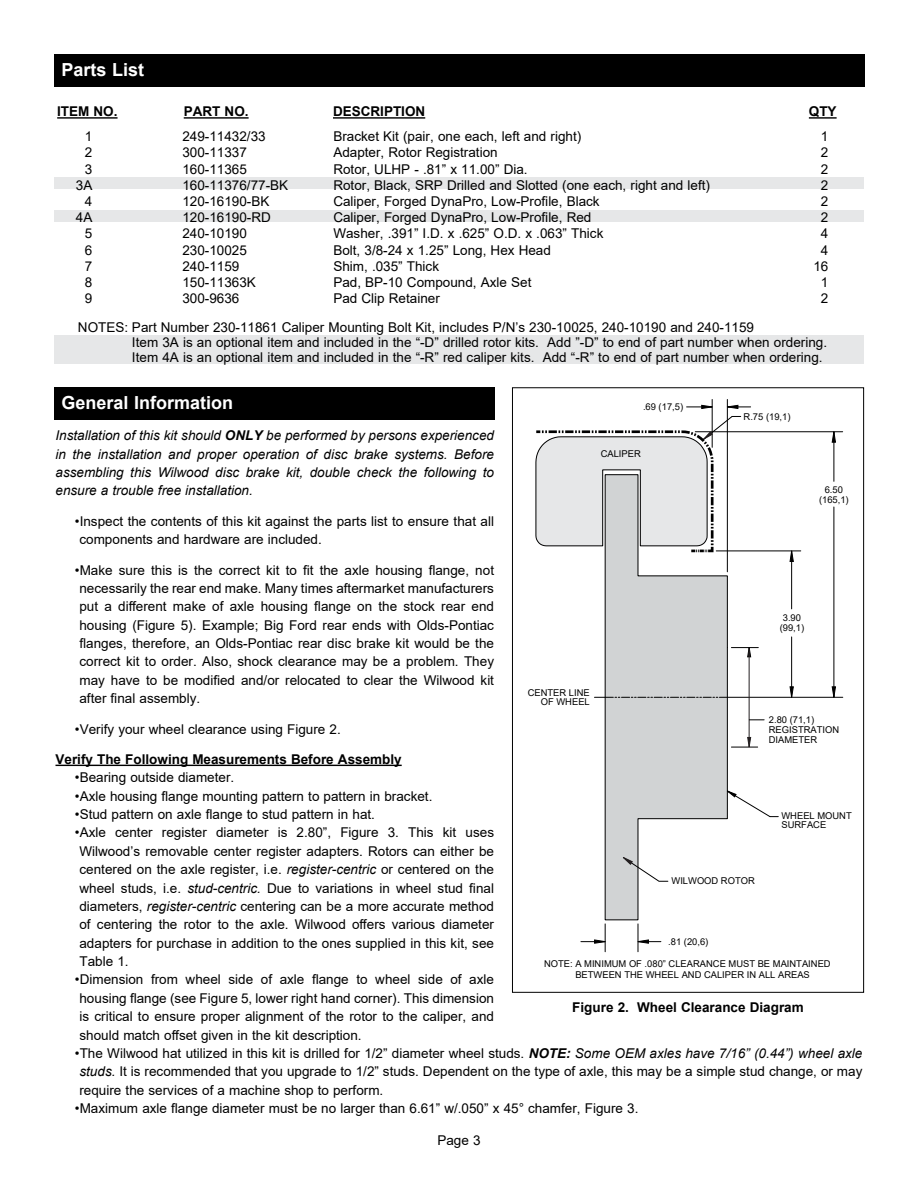
<style>
.page{position:relative;width:918px;height:1188px;background:#fff}
.page>*{position:absolute;margin:0;border:0;box-sizing:border-box;transform-origin:0 0}
.t1{font:700 18px "Arial";color:#fff}
.t2{font:13.5px/16.2px "Arial";color:#000}
.t3{font:italic 13.5px/18.3px "Arial";color:#000;text-align:justify}
.t4{font:700 13.5px "Arial";color:#000}
.t5{font:700 13.5px "Century Gothic";color:#000}
.t6{font:9.45px/10.1px "Arial";color:#000}
.s1{font-weight:700}
.s2{font-style:italic}
.s3{font-weight:700;font-style:italic}
</style>
<div class="page">
<hr style="left:56px;top:765px;width:346px;height:1px;background:#000">
<div style="left:54px;top:54px;width:810px;height:32px;background:#000"></div>
<div style="left:54px;top:387px;width:441px;height:33px;background:#000"></div>
<hr style="left:594px;top:697px;width:249px;height:1px;background:#000">
<hr style="left:791px;top:637px;width:1px;height:60px;background:#000">
<hr style="left:791px;top:551px;width:1px;height:58px;background:#000">
<hr style="left:716px;top:551px;width:85px;height:1px;background:#000">
<hr style="left:834px;top:507px;width:1px;height:190px;background:#000">
<hr style="left:834px;top:432px;width:1px;height:49px;background:#000">
<hr style="left:695px;top:431px;width:148px;height:1px;background:#000">
<hr style="left:712px;top:399px;width:1px;height:48px;background:#000">
<hr style="left:727px;top:399px;width:1px;height:173px;background:#000">
<svg style="left:789px;top:686px;width:5px;height:12px"></svg>
<svg style="left:789px;top:550px;width:5px;height:12px"></svg>
<svg style="left:831px;top:686px;width:5px;height:12px"></svg>
<svg style="left:831px;top:431px;width:5px;height:12px"></svg>
<svg style="left:687px;top:405px;width:26px;height:4px"></svg>
<svg style="left:727px;top:405px;width:24px;height:4px"></svg>
<svg style="left:637px;top:924px;width:24px;height:28px"></svg>
<svg style="left:581px;top:924px;width:25px;height:28px"></svg>
<svg style="left:604px;top:554px;width:124px;height:367px"></svg>
<svg style="left:726px;top:790px;width:52px;height:28px"></svg>
<svg style="left:731px;top:737px;width:27px;height:11px"></svg>
<svg style="left:727px;top:647px;width:31px;height:11px"></svg>
<hr style="left:749px;top:649px;width:1px;height:93px;background:#231f20">
<svg style="left:750px;top:719px;width:14px;height:1px"></svg>
<svg style="left:622px;top:856px;width:47px;height:26px"></svg>
<svg style="left:605px;top:697px;width:122px;height:1px"></svg>
<svg style="left:535px;top:416px;width:206px;height:138px"></svg>
<div style="left:54px;top:336px;width:810px;height:28px;background:#e6e7e8"></div>
<div style="left:54px;top:178px;width:810px;height:11px;background:#e6e7e8"></div>
<div style="left:54px;top:211px;width:810px;height:11px;background:#e6e7e8"></div>
<hr style="left:57px;top:117px;width:61px;height:2px;background:#000">
<hr style="left:184px;top:117px;width:65px;height:2px;background:#000">
<hr style="left:333px;top:117px;width:92px;height:2px;background:#000">
<hr style="left:809px;top:117px;width:28px;height:2px;background:#000">
<h1 class="t1" style="left:62px;top:57px;width:84px">Parts List</h1>
<p class="t4" style="left:57px;top:102px;width:62px">ITEM NO.</p>
<p class="t4" style="left:184px;top:102px;width:66px">PART NO.</p>
<p class="t4" style="left:333px;top:102px;width:94px">DESCRIPTION</p>
<p class="t4" style="left:809px;top:102px;width:29px">QTY</p>
<p class="t2" style="left:182px;top:128px;width:107px">249-11432/33<br>300-11337<br>160-11365<br>160-11376/77-BK<br>120-16190-BK<br>120-16190-RD<br>240-10190<br>230-10025<br>240-1159<br>150-11363K<br>300-9636</p>
<p class="t2" style="left:333px;top:128px;width:378px">Bracket Kit (pair, one each, left and right)<br>Adapter, Rotor Registration<br>Rotor, ULHP - .81” x 11.00” Dia.<br>Rotor, Black, SRP Drilled and Slotted (one each, right and left)<br>Caliper, Forged DynaPro, Low-Profile, Black<br>Caliper, Forged DynaPro, Low-Profile, Red<br>Washer, .391” I.D. x .625” O.D. x .063” Thick<br>Bolt, 3/8-24 x 1.25” Long, Hex Head<br>Shim, .035” Thick<br>Pad, BP-10 Compound, Axle Set<br>Pad Clip Retainer</p>
<p class="t2" style="left:76px;top:128px;width:18px;text-align:right">1<br>2<br>3<br>3A<br>4<br>4A<br>5<br>6<br>7<br>8<br>9</p>
<p class="t2" style="left:813px;top:128px;width:17px;text-align:center">1<br>2<br>2<br>2<br>2<br>2<br>4<br>4<br>16<br>1<br>2</p>
<p class="t2" style="left:132px;top:320px;width:697px;line-height:15px;text-indent:-54px">NOTES: Part Number 230-11861 Caliper Mounting Bolt Kit, includes P/N’s 230-10025, 240-10190 and 240-1159<br>Item 3A is an optional item and included in the “-D” drilled rotor kits. Add ”-D” to end of part number when ordering.<br>Item 4A is an optional item and included in the “-R” red caliper kits. Add “-R” to end of part number when ordering.</p>
<h1 class="t1" style="left:62px;top:390px;width:173px">General Information</h1>
<p class="t6" style="left:643px;top:401px;width:42px">.69 (17,5)</p>
<p class="t6" style="left:744px;top:411px;width:48px">R.75 (19,1)</p>
<p class="t3" style="left:56px;top:427px;width:440px">Installation of this kit should <span class="s1">ONLY</span> be performed by persons experienced in the installation and proper operation of disc brake systems. Before assembling this Wilwood disc brake kit, double check the following to ensure a trouble free installation.</p>
<p class="t2" style="left:79px;top:512px;width:416px;line-height:18.3px;text-indent:-4px">•Inspect the contents of this kit against the parts list to ensure that all components and hardware are included.</p>
<p class="t2" style="left:79px;top:561px;width:416px;line-height:18.3px;text-align:justify;text-indent:-4px">•Make sure this is the correct kit to fit the axle housing flange, not necessarily the rear end make. Many times aftermarket manufacturers put a different make of axle housing flange on the stock rear end housing (Figure 5). Example; Big Ford rear ends with Olds-Pontiac flanges, therefore, an Olds-Pontiac rear disc brake kit would be the correct kit to order. Also, shock clearance may be a problem. They may have to be modified and/or relocated to clear the Wilwood kit after final assembly.</p>
<p class="t2" style="left:75px;top:721px;width:267px">•Verify your wheel clearance using Figure 2.</p>
<p class="t4" style="left:56px;top:750px;width:348px">Verify The Following Measurements Before Assembly</p>
<p class="t2" style="left:75px;top:769px;width:161px">•Bearing outside diameter.</p>
<p class="t2" style="left:75px;top:788px;width:359px">•Axle housing flange mounting pattern to pattern in bracket.</p>
<p class="t2" style="left:75px;top:806px;width:302px">•Stud pattern on axle flange to stud pattern in hat.</p>
<p class="t2" style="left:79px;top:823px;width:416px;line-height:18.3px;text-align:justify;text-indent:-4px">•Axle center register diameter is 2.80”, Figure 3. This kit uses Wilwood’s removable center register adapters. Rotors can either be centered on the axle register, i.e. <span class="s2">register-centric</span> or centered on the wheel studs, i.e. <span class="s2">stud-centric.</span> Due to variations in wheel stud final diameters, <span class="s2">register-centric</span> centering can be a more accurate method of centering the rotor to the axle. Wilwood offers various diameter adapters for purchase in addition to the ones supplied in this kit, see Table 1.</p>
<p class="t2" style="left:79px;top:970px;width:416px;line-height:18.3px;text-align:justify;text-indent:-4px">•Dimension from wheel side of axle flange to wheel side of axle housing flange (see Figure 5, lower right hand corner). This dimension is critical to ensure proper alignment of the rotor to the caliper, and should match offset given in the kit description.</p>
<p class="t2" style="left:79px;top:1044px;width:784px;line-height:18.3px;text-align:justify;text-indent:-4px">•The Wilwood hat utilized in this kit is drilled for 1/2” diameter wheel studs. <span class="s3">NOTE:</span> <span class="s2">Some OEM axles have 7/16” (0.44”) wheel axle studs.</span> It is recommended that you upgrade to 1/2” studs. Dependent on the type of axle, this may be a simple stud change, or may require the services of a machine shop to perform.</p>
<p class="t2" style="left:75px;top:1100px;width:565px">•Maximum axle flange diameter must be no larger than 6.61” w/.050” x 45° chamfer, Figure 3.</p>
<p class="t5" style="left:597px;top:446px;width:48px">CALIPER</p>
<p class="t6" style="left:601px;top:449px;width:42px">CALIPER</p>
<p class="t6" style="left:819px;top:484px;width:31px;text-align:center">6.50 (165,1)</p>
<p class="t6" style="left:780px;top:613px;width:26px;text-align:center">3.90 (99,1)</p>
<p class="t6" style="left:528px;top:688px;width:64px;line-height:9.4px;text-align:right">CENTER LINE<br>OF WHEEL</p>
<p class="t6" style="left:769px;top:715px;width:72px">2.80 (71,1)<br>REGISTRATION<br>DIAMETER</p>
<p class="t6" style="left:781px;top:811px;width:72px;line-height:9.4px">WHEEL MOUNT<br>SURFACE</p>
<p class="t6" style="left:671px;top:876px;width:85px">WILWOOD ROTOR</p>
<p class="t6" style="left:668px;top:936px;width:42px">.81 (20,6)</p>
<p class="t6" style="left:575px;top:958px;width:257px;line-height:11.2px;text-indent:-31px">NOTE: A MINIMUM OF .080” CLEARANCE MUST BE MAINTAINED<br>BETWEEN THE WHEEL AND CALIPER IN ALL AREAS</p>
<p class="t4" style="left:572px;top:997px;width:233px">Figure 2. Wheel Clearance Diagram</p>
<p class="t2" style="left:437px;top:1132px;width:45px">Page 3</p>
</div>
